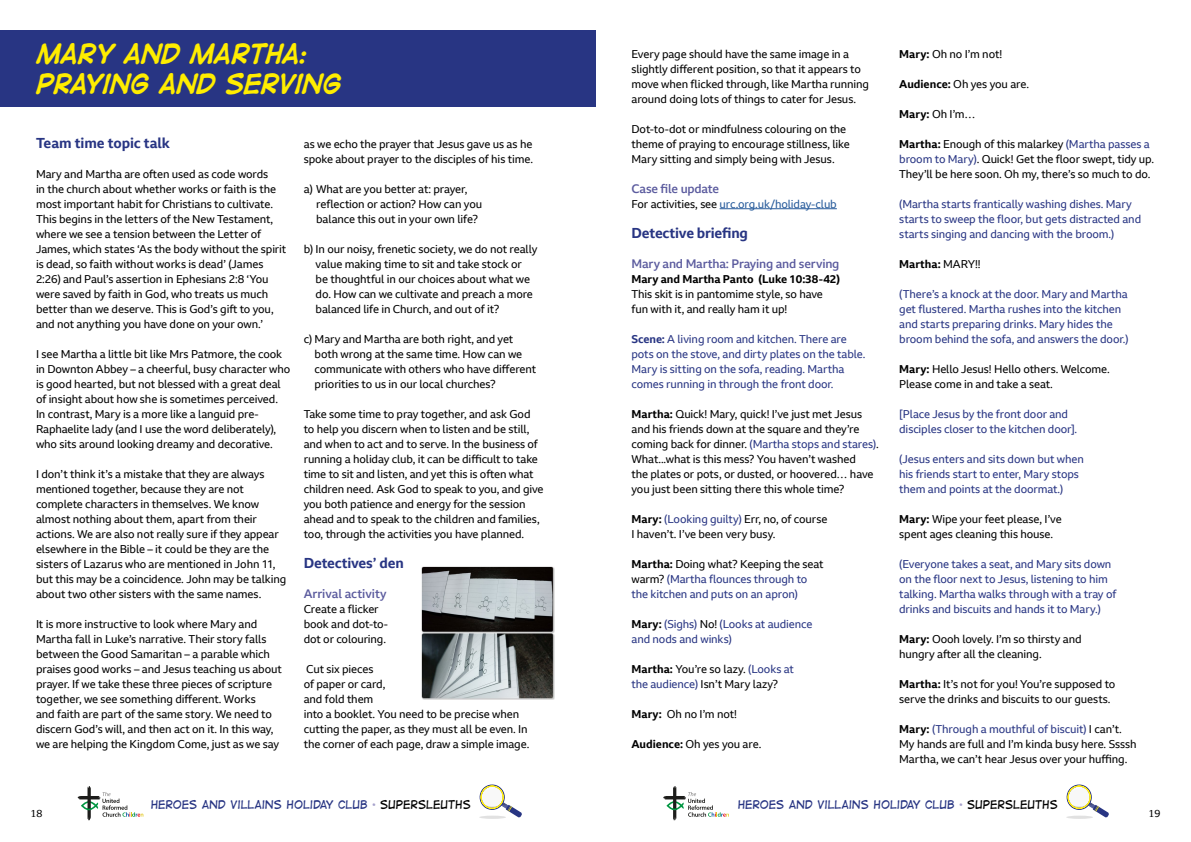
<style>
.page{position:relative;width:1191px;height:842px;background:#fff}
.page>*{position:absolute;margin:0;border:0;box-sizing:border-box;transform-origin:0 0}
.t1{font:italic 700 29px/30px "Digital Strip BB";color:#ffed00}
.t2{font:14px "Digital Strip BB";color:#283583}
.t3{font:700 14px "BBC Reith Sans";letter-spacing:-.01em;color:#283583}
.t4{font:500 12px "BBC Reith Sans";letter-spacing:-.01em;color:#5b5b9e}
.t5{font:11px/15px "BBC Reith Sans";letter-spacing:-.01em;color:#000}
.t6{font:11px/15px "BBC Reith Sans";letter-spacing:-.01em;color:#283583}
.t7{font:700 11px "BBC Reith Sans";color:#000}
.t8{font:11px "BBC Reith Sans";letter-spacing:-.01em;color:#275b9b}
.t9{font:10px "BBC Reith Serif";color:#000}
.s1{color:#a7a3cc}
.s2{color:#000}
.s3{font-weight:700}
.s4{color:#283583}
.s5{font-weight:700;color:#000}
.s6{font-weight:400}
</style>
<div class="page">
<svg style="left:78px;top:786px;width:65px;height:34px"></svg>
<hr style="left:479px;top:816px;width:27px;height:3px;background:#010202;border-radius:50%">
<svg style="left:479px;top:784px;width:43px;height:34px"></svg>
<svg style="left:663px;top:786px;width:66px;height:34px"></svg>
<hr style="left:1066px;top:816px;width:27px;height:3px;background:#010202;border-radius:50%">
<svg style="left:1066px;top:784px;width:43px;height:34px"></svg>
<div style="left:0;top:30px;width:595px;height:77px;background:#283583"></div>
<hr style="left:719px;top:208px;width:118px;height:1px;background:#275b9b">
<img style="left:421px;top:566px;width:133px;height:133px">
<h1 class="t1" style="left:36px;top:38px;width:306px">MARY AND MARTHA:<br>PRAYING AND SERVING</h1>
<p class="t3" style="left:36px;top:134px;width:136px">Team time topic talk</p>
<p class="t5" style="left:36px;top:166px;width:252px">Mary and Martha are often used as code words<br>in the church about whether works or faith is the most important habit for Christians to cultivate.<br>This begins in the letters of the New Testament, where we see a tension between the Letter of James, which states ‘As the body without the spirit is dead, so faith without works is dead’ (James 2:26) and Paul’s assertion in Ephesians 2:8 ‘You were saved by faith in God, who treats us much better than we deserve. This is God’s gift to you, and not anything you have done on your own.’</p>
<p class="t5" style="left:36px;top:346px;width:256px">I see Martha a little bit like Mrs Patmore, the cook in Downton Abbey – a cheerful, busy character who is good hearted, but not blessed with a great deal of insight about how she is sometimes perceived.<br>In contrast, Mary is a more like a languid pre-Raphaelite lady (and I use the word deliberately), who sits around looking dreamy and decorative.</p>
<p class="t5" style="left:36px;top:466px;width:252px">I don’t think it’s a mistake that they are always mentioned together, because they are not complete characters in themselves. We know almost nothing about them, apart from their actions. We are also not really sure if they appear elsewhere in the Bible – it could be they are the sisters of Lazarus who are mentioned in John 11, but this may be a coincidence. John may be talking about two other sisters with the same names.</p>
<p class="t5" style="left:36px;top:616px;width:247px">It is more instructive to look where Mary and Martha fall in Luke’s narrative. Their story falls between the Good Samaritan – a parable which praises good works – and Jesus teaching us about prayer. If we take these three pieces of scripture together, we see something different. Works<br>and faith are part of the same story. We need to discern God’s will, and then act on it. In this way, we are helping the Kingdom Come, just as we say</p>
<p class="t5" style="left:304px;top:136px;width:231px">as we echo the prayer that Jesus gave us as he spoke about prayer to the disciples of his time.</p>
<p class="t5" style="left:316px;top:181px;width:168px;text-indent:-12px">a) What are you better at: prayer, reflection or action? How can you balance this out in your own life?</p>
<p class="t5" style="left:315px;top:241px;width:223px;text-indent:-12px">b) In our noisy, frenetic society, we do not really value making time to sit and take stock or<br>be thoughtful in our choices about what we do. How can we cultivate and preach a more balanced life in Church, and out of it?</p>
<p class="t5" style="left:315px;top:331px;width:223px;text-indent:-11px">c) Mary and Martha are both right, and yet both wrong at the same time. How can we communicate with others who have different priorities to us in our local churches?</p>
<p class="t5" style="left:304px;top:406px;width:241px">Take some time to pray together, and ask God to help you discern when to listen and be still, and when to act and to serve. In the business of running a holiday club, it can be difficult to take time to sit and listen, and yet this is often what children need. Ask God to speak to you, and give you both patience and energy for the session ahead and to speak to the children and families, too, through the activities you have planned.</p>
<p class="t3" style="left:304px;top:554px;width:102px">Detectives’ den</p>
<p class="t4" style="left:304px;top:586px;width:84px">Arrival activity</p>
<p class="t5" style="left:304px;top:601px;width:86px">Create a flicker book and dot-to&shy;dot or colouring.</p>
<p class="t5" style="left:304px;top:661px;width:227px">Cut six pieces<br>of paper or card,<br>and fold them<br>into a booklet. You need to be precise when cutting the paper, as they must all be even. In the corner of each page, draw a simple image.</p>
<p class="t9" style="left:31px;top:807px;width:13px">18</p>
<p class="t2" style="left:151px;top:797px;width:321px">HEROES AND VILLAINS HOLIDAY CLUB <span class="s1">•</span> <span class="s2">SUPERSLEUTHS</span></p>
<p class="t5" style="left:631px;top:46px;width:239px">Every page should have the same image in a slightly different position, so that it appears to move when flicked through, like Martha running around doing lots of things to cater for Jesus.</p>
<p class="t5" style="left:631px;top:121px;width:220px">Dot-to-dot or mindfulness colouring on the theme of praying to encourage stillness, like<br>Mary sitting and simply being with Jesus.</p>
<p class="t4" style="left:631px;top:181px;width:89px">Case file update</p>
<p class="t8" style="left:631px;top:197px;width:207px"><span class="s2">For activities, see</span> urc.org.uk/holiday-club</p>
<p class="t3" style="left:631px;top:224px;width:118px">Detective briefing</p>
<p class="t4" style="left:631px;top:256px;width:209px">Mary and Martha: Praying and serving</p>
<p class="t7" style="left:631px;top:272px;width:210px">Mary and Martha Panto (Luke 10:38-42)</p>
<p class="t5" style="left:631px;top:286px;width:193px">This skit is in pantomime style, so have fun with it, and really ham it up!</p>
<p class="t6" style="left:631px;top:331px;width:235px"><span class="s3">Scene:</span> A living room and kitchen. There are pots on the stove, and dirty plates on the table.<br>Mary is sitting on the sofa, reading. Martha comes running in through the front door.</p>
<p class="t5" style="left:631px;top:406px;width:249px"><span class="s3">Martha:</span> Quick! Mary, quick! I’ve just met Jesus and his friends down at the square and they’re coming back for dinner. <span class="s4">(Martha stops and stares)</span>.<br>What...what is this mess? You haven’t washed<br>the plates or pots, or dusted, or hoovered… have you just been sitting there this whole time?</p>
<p class="t5" style="left:631px;top:511px;width:197px"><span class="s3">Mary:</span> <span class="s4">(Looking guilty)</span> Err, no, of course<br>I haven’t. I’ve been very busy.</p>
<p class="t6" style="left:631px;top:556px;width:194px"><span class="s5">Martha:</span> <span class="s2">Doing what? Keeping the seat warm?</span> (Martha flounces through to the kitchen and puts on an apron)</p>
<p class="t6" style="left:631px;top:616px;width:182px"><span class="s5">Mary:</span> (Sighs) <span class="s2">No!</span> (Looks at audience and nods and winks)</p>
<p class="t5" style="left:631px;top:661px;width:164px"><span class="s3">Martha:</span> You’re so lazy. <span class="s4">(Looks at the audience)</span> Isn’t Mary lazy?</p>
<p class="t5" style="left:631px;top:706px;width:107px"><span class="s3">Mary:</span> Oh no I’m not!</p>
<p class="t5" style="left:631px;top:736px;width:131px"><span class="s3">Audience:</span> Oh yes you are.</p>
<p class="t5" style="left:899px;top:46px;width:104px"><span class="s3">Mary:</span> Oh no I’m not!</p>
<p class="t5" style="left:899px;top:76px;width:131px"><span class="s3">Audience:</span> Oh yes you are.</p>
<p class="t5" style="left:899px;top:106px;width:78px"><span class="s3">Mary:</span> Oh I’m…</p>
<p class="t5" style="left:899px;top:136px;width:256px"><span class="s3">Martha:</span> Enough of this malarkey <span class="s4">(Martha passes a broom to Mary)</span>. Quick! Get the floor swept, tidy up.<br>They’ll be here soon. Oh my, there’s so much to do.</p>
<p class="t6" style="left:899px;top:196px;width:243px">(Martha starts frantically washing dishes. Mary starts to sweep the floor, but gets distracted and starts singing and dancing with the broom.)</p>
<p class="t7" style="left:899px;top:257px;width:83px">Martha: <span class="s6">MARY!!</span></p>
<p class="t6" style="left:899px;top:286px;width:231px">(There’s a knock at the door. Mary and Martha get flustered. Martha rushes into the kitchen and starts preparing drinks. Mary hides the broom behind the sofa, and answers the door.)</p>
<p class="t5" style="left:899px;top:361px;width:212px"><span class="s3">Mary:</span> Hello Jesus! Hello others. Welcome.<br>Please come in and take a seat.</p>
<p class="t6" style="left:899px;top:406px;width:180px">[Place Jesus by the front door and disciples closer to the kitchen door].</p>
<p class="t6" style="left:899px;top:451px;width:186px">(Jesus enters and sits down but when his friends start to enter, Mary stops them and points at the doormat.)</p>
<p class="t5" style="left:899px;top:511px;width:164px"><span class="s3">Mary:</span> Wipe your feet please, I’ve spent ages cleaning this house.</p>
<p class="t6" style="left:899px;top:556px;width:219px">(Everyone takes a seat, and Mary sits down on the floor next to Jesus, listening to him talking. Martha walks through with a tray of drinks and biscuits and hands it to Mary.)</p>
<p class="t5" style="left:899px;top:631px;width:184px"><span class="s3">Mary:</span> Oooh lovely. I’m so thirsty and hungry after all the cleaning.</p>
<p class="t5" style="left:899px;top:676px;width:218px"><span class="s3">Martha:</span> It’s not for you! You’re supposed to serve the drinks and biscuits to our guests.</p>
<p class="t5" style="left:899px;top:721px;width:239px"><span class="s3">Mary:</span> <span class="s4">(Through a mouthful of biscuit)</span> I can’t.<br>My hands are full and I’m kinda busy here. Ssssh<br>Martha, we can’t hear Jesus over your huffing.</p>
<p class="t2" style="left:737px;top:797px;width:321px">HEROES AND VILLAINS HOLIDAY CLUB <span class="s1">•</span> <span class="s2">SUPERSLEUTHS</span></p>
<p class="t9" style="left:1148px;top:807px;width:13px">19</p>
</div>
